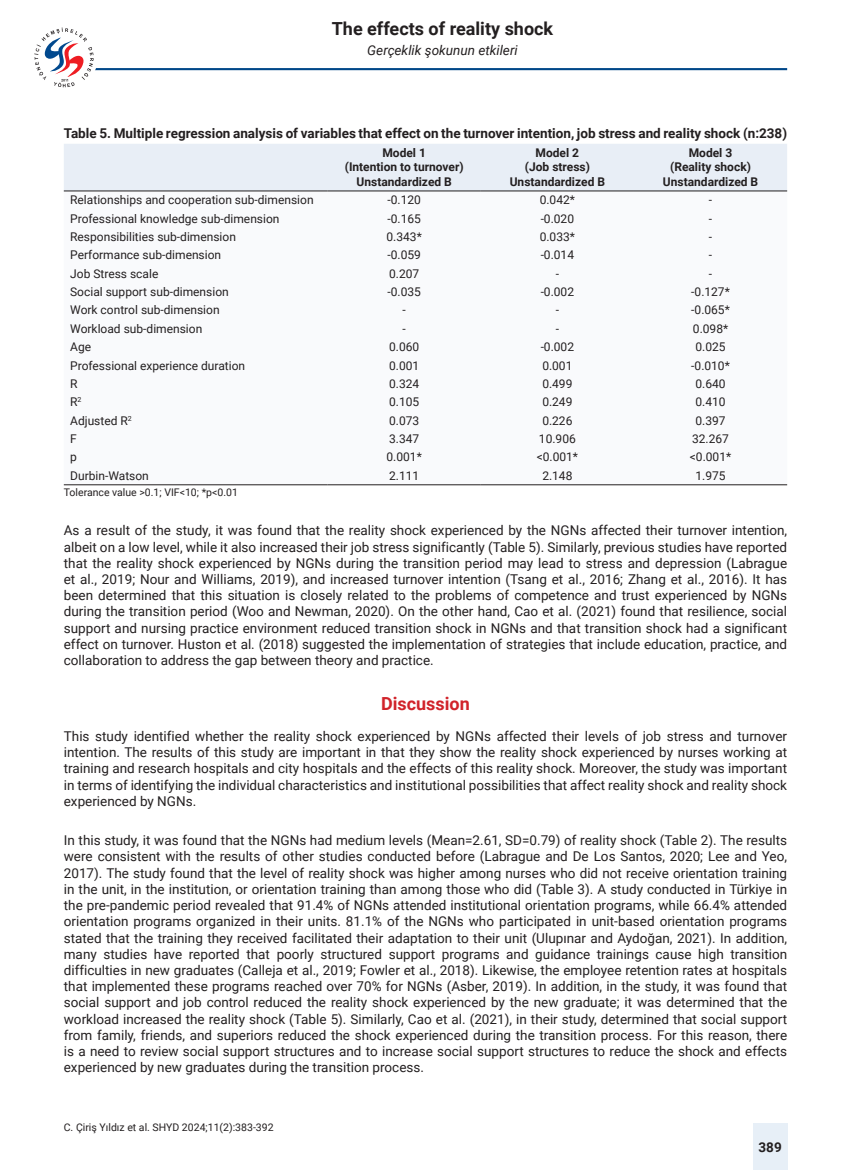
<style>
.page{position:relative;width:851px;height:1170px;background:#fff}
.page>*{position:absolute;margin:0;border:0;box-sizing:border-box;transform-origin:0 0}
.t1{font:700 18px "Roboto";color:#231f20}
.Başlık_1{font:700 18px "Roboto";color:#d1232a}
.Paragraf{font:13.5px/16.2px "Roboto";color:#231f20;text-align:justify}
.Tablo_Başlık{font:700 13.5px "Roboto";color:#231f20}
.t2{font:italic 13.5px "Roboto";color:#231f20}
.Tablo_Satır{font:12px "Roboto";color:#231f20}
.Tablo_Bold_Satır{font:700 12px "Roboto";color:#231f20}
.Tablo_dipnot{font:10.5px "Roboto";color:#231f20}
</style>
<div class="page">
<hr style="left:64px;top:68px;width:723px;height:2px;background:#004789">
<div style="left:30px;top:24px;width:68px;height:66px;background:#fff;border-radius:50%"></div>
<svg style="left:34px;top:28px;width:60px;height:59px"></svg>
<div style="left:753px;top:1123px;width:34px;height:46px;background:#e7eff7"></div>
<div style="left:64px;top:144px;width:723px;height:46px;background:#e8eef6"></div>
<hr style="left:64px;top:190px;width:263px;height:1px;background:#231f20">
<hr style="left:327px;top:190px;width:153px;height:1px;background:#231f20">
<hr style="left:480px;top:190px;width:154px;height:1px;background:#231f20">
<hr style="left:634px;top:190px;width:153px;height:1px;background:#231f20">
<hr style="left:64px;top:484px;width:263px;height:1px;background:#231f20">
<hr style="left:327px;top:484px;width:153px;height:1px;background:#231f20">
<hr style="left:480px;top:484px;width:154px;height:1px;background:#231f20">
<hr style="left:634px;top:484px;width:153px;height:1px;background:#231f20">
<h1 class="t1" style="left:332px;top:16px;width:223px">The effects of reality shock</h1>
<p class="t2" style="left:367px;top:41px;width:152px">Gerçeklik şokunun etkileri</p>
<p class="Tablo_Başlık" style="left:64px;top:123px;width:724px">Table 5. Multiple regression analysis of variables that effect on the turnover intention, job stress and reality shock (n:238)</p>
<p class="Tablo_Bold_Satır" style="left:382px;top:144px;width:45px">Model 1</p>
<p class="Tablo_Bold_Satır" style="left:345px;top:159px;width:120px">(Intention to turnover)</p>
<p class="Tablo_Bold_Satır" style="left:356px;top:173px;width:97px">Unstandardized B</p>
<p class="Tablo_Bold_Satır" style="left:535px;top:144px;width:45px">Model 2</p>
<p class="Tablo_Bold_Satır" style="left:525px;top:159px;width:66px">(Job stress)</p>
<p class="Tablo_Bold_Satır" style="left:509px;top:173px;width:97px">Unstandardized B</p>
<p class="Tablo_Bold_Satır" style="left:688px;top:144px;width:45px">Model 3</p>
<p class="Tablo_Bold_Satır" style="left:670px;top:159px;width:82px">(Reality shock)</p>
<p class="Tablo_Bold_Satır" style="left:662px;top:173px;width:97px">Unstandardized B</p>
<p class="Tablo_Satır" style="left:70px;top:191px;width:245px">Relationships and cooperation sub-dimension</p>
<p class="Tablo_Satır" style="left:387px;top:191px;width:35px">-0.120</p>
<p class="Tablo_Satır" style="left:539px;top:191px;width:37px">0.042*</p>
<p class="Tablo_Satır" style="left:708px;top:191px;width:5px">-</p>
<p class="Tablo_Satır" style="left:70px;top:210px;width:211px">Professional knowledge sub-dimension</p>
<p class="Tablo_Satır" style="left:387px;top:210px;width:35px">-0.165</p>
<p class="Tablo_Satır" style="left:540px;top:210px;width:35px">-0.020</p>
<p class="Tablo_Satır" style="left:708px;top:210px;width:5px">-</p>
<p class="Tablo_Satır" style="left:70px;top:228px;width:167px">Responsibilities sub-dimension</p>
<p class="Tablo_Satır" style="left:386px;top:228px;width:37px">0.343*</p>
<p class="Tablo_Satır" style="left:539px;top:228px;width:37px">0.033*</p>
<p class="Tablo_Satır" style="left:708px;top:228px;width:5px">-</p>
<p class="Tablo_Satır" style="left:70px;top:246px;width:152px">Performance sub-dimension</p>
<p class="Tablo_Satır" style="left:387px;top:246px;width:35px">-0.059</p>
<p class="Tablo_Satır" style="left:540px;top:246px;width:35px">-0.014</p>
<p class="Tablo_Satır" style="left:708px;top:246px;width:5px">-</p>
<p class="Tablo_Satır" style="left:70px;top:265px;width:90px">Job Stress scale</p>
<p class="Tablo_Satır" style="left:389px;top:265px;width:32px">0.207</p>
<p class="Tablo_Satır" style="left:555px;top:265px;width:5px">-</p>
<p class="Tablo_Satır" style="left:708px;top:265px;width:5px">-</p>
<p class="Tablo_Satır" style="left:70px;top:283px;width:160px">Social support sub-dimension</p>
<p class="Tablo_Satır" style="left:387px;top:283px;width:35px">-0.035</p>
<p class="Tablo_Satır" style="left:540px;top:283px;width:35px">-0.002</p>
<p class="Tablo_Satır" style="left:691px;top:283px;width:40px">-0.127*</p>
<p class="Tablo_Satır" style="left:70px;top:302px;width:151px">Work control sub-dimension</p>
<p class="Tablo_Satır" style="left:402px;top:302px;width:5px">-</p>
<p class="Tablo_Satır" style="left:555px;top:302px;width:5px">-</p>
<p class="Tablo_Satır" style="left:691px;top:302px;width:40px">-0.065*</p>
<p class="Tablo_Satır" style="left:70px;top:320px;width:134px">Workload sub-dimension</p>
<p class="Tablo_Satır" style="left:402px;top:320px;width:5px">-</p>
<p class="Tablo_Satır" style="left:555px;top:320px;width:5px">-</p>
<p class="Tablo_Satır" style="left:692px;top:320px;width:37px">0.098*</p>
<p class="Tablo_Satır" style="left:70px;top:338px;width:22px">Age</p>
<p class="Tablo_Satır" style="left:389px;top:338px;width:32px">0.060</p>
<p class="Tablo_Satır" style="left:540px;top:338px;width:35px">-0.002</p>
<p class="Tablo_Satır" style="left:695px;top:338px;width:32px">0.025</p>
<p class="Tablo_Satır" style="left:70px;top:357px;width:176px">Professional experience duration</p>
<p class="Tablo_Satır" style="left:389px;top:357px;width:32px">0.001</p>
<p class="Tablo_Satır" style="left:542px;top:357px;width:32px">0.001</p>
<p class="Tablo_Satır" style="left:691px;top:357px;width:40px">-0.010*</p>
<p class="Tablo_Satır" style="left:70px;top:375px;width:9px">R</p>
<p class="Tablo_Satır" style="left:389px;top:375px;width:32px">0.324</p>
<p class="Tablo_Satır" style="left:542px;top:375px;width:32px">0.499</p>
<p class="Tablo_Satır" style="left:695px;top:375px;width:32px">0.640</p>
<p class="Tablo_Satır" style="left:70px;top:393px;width:13px">R<sup>2</sup></p>
<p class="Tablo_Satır" style="left:389px;top:393px;width:32px">0.105</p>
<p class="Tablo_Satır" style="left:542px;top:393px;width:32px">0.249</p>
<p class="Tablo_Satır" style="left:695px;top:393px;width:32px">0.410</p>
<p class="Tablo_Satır" style="left:70px;top:412px;width:63px">Adjusted R<sup>2</sup></p>
<p class="Tablo_Satır" style="left:389px;top:412px;width:32px">0.073</p>
<p class="Tablo_Satır" style="left:542px;top:412px;width:32px">0.226</p>
<p class="Tablo_Satır" style="left:695px;top:412px;width:32px">0.397</p>
<p class="Tablo_Satır" style="left:70px;top:430px;width:8px">F</p>
<p class="Tablo_Satır" style="left:389px;top:430px;width:32px">3.347</p>
<p class="Tablo_Satır" style="left:539px;top:430px;width:38px">10.906</p>
<p class="Tablo_Satır" style="left:692px;top:430px;width:38px">32.267</p>
<p class="Tablo_Satır" style="left:70px;top:448px;width:8px">p</p>
<p class="Tablo_Satır" style="left:386px;top:448px;width:37px">0.001*</p>
<p class="Tablo_Satır" style="left:536px;top:448px;width:43px">&lt;0.001*</p>
<p class="Tablo_Satır" style="left:689px;top:448px;width:43px">&lt;0.001*</p>
<p class="Tablo_Satır" style="left:70px;top:467px;width:80px">Durbin-Watson</p>
<p class="Tablo_Satır" style="left:389px;top:467px;width:32px">2.111</p>
<p class="Tablo_Satır" style="left:542px;top:467px;width:32px">2.148</p>
<p class="Tablo_Satır" style="left:695px;top:467px;width:32px">1.975</p>
<p class="Tablo_dipnot" style="left:64px;top:485px;width:175px">Tolerance value &gt;0.1; VIF&lt;10; *p&lt;0.01</p>
<p class="Paragraf" style="left:64px;top:522px;width:724px">As a result of the study, it was found that the reality shock experienced by the NGNs affected their turnover intention, albeit on a low level, while it also increased their job stress significantly (Table 5). Similarly, previous studies have reported that the reality shock experienced by NGNs during the transition period may lead to stress and depression (Labrague et al., 2019; Nour and Williams, 2019), and increased turnover intention (Tsang et al., 2016; Zhang et al., 2016). It has been determined that this situation is closely related to the problems of competence and trust experienced by NGNs during the transition period (Woo and Newman, 2020). On the other hand, Cao et al. (2021) found that resilience, social support and nursing practice environment reduced transition shock in NGNs and that transition shock had a significant effect on turnover. Huston et al. (2018) suggested the implementation of strategies that include education, practice, and collaboration to address the gap between theory and practice.</p>
<p class="Başlık_1" style="left:381px;top:690px;width:90px">Discussion</p>
<p class="Paragraf" style="left:64px;top:727px;width:724px">This study identified whether the reality shock experienced by NGNs affected their levels of job stress and turnover intention. The results of this study are important in that they show the reality shock experienced by nurses working at training and research hospitals and city hospitals and the effects of this reality shock. Moreover, the study was important in terms of identifying the individual characteristics and institutional possibilities that affect reality shock and reality shock experienced by NGNs.</p>
<p class="Paragraf" style="left:64px;top:831px;width:724px">In this study, it was found that the NGNs had medium levels (Mean=2.61, SD=0.79) of reality shock (Table 2). The results were consistent with the results of other studies conducted before (Labrague and De Los Santos, 2020; Lee and Yeo, 2017). The study found that the level of reality shock was higher among nurses who did not receive orientation training in the unit, in the institution, or orientation training than among those who did (Table 3). A study conducted in Türkiye in the pre-pandemic period revealed that 91.4% of NGNs attended institutional orientation programs, while 66.4% attended orientation programs organized in their units. 81.1% of the NGNs who participated in unit-based orientation programs stated that the training they received facilitated their adaptation to their unit (Ulupınar and Aydoğan, 2021). In addition, many studies have reported that poorly structured support programs and guidance trainings cause high transition difficulties in new graduates (Calleja et al., 2019; Fowler et al., 2018). Likewise, the employee retention rates at hospitals that implemented these programs reached over 70% for NGNs (Asber, 2019). In addition, in the study, it was found that social support and job control reduced the reality shock experienced by the new graduate; it was determined that the workload increased the reality shock (Table 5). Similarly, Cao et al. (2021), in their study, determined that social support from family, friends, and superiors reduced the shock experienced during the transition process. For this reason, there is a need to review social support structures and to increase social support structures to reduce the shock and effects experienced by new graduates during the transition process.</p>
<p class="Tablo_dipnot" style="left:64px;top:1119px;width:211px">C. Çiriş Yıldız et al. SHYD 2024;11(2):383-392</p>
<p class="Tablo_Başlık" style="left:758px;top:1137px;width:25px">389</p>
</div>
